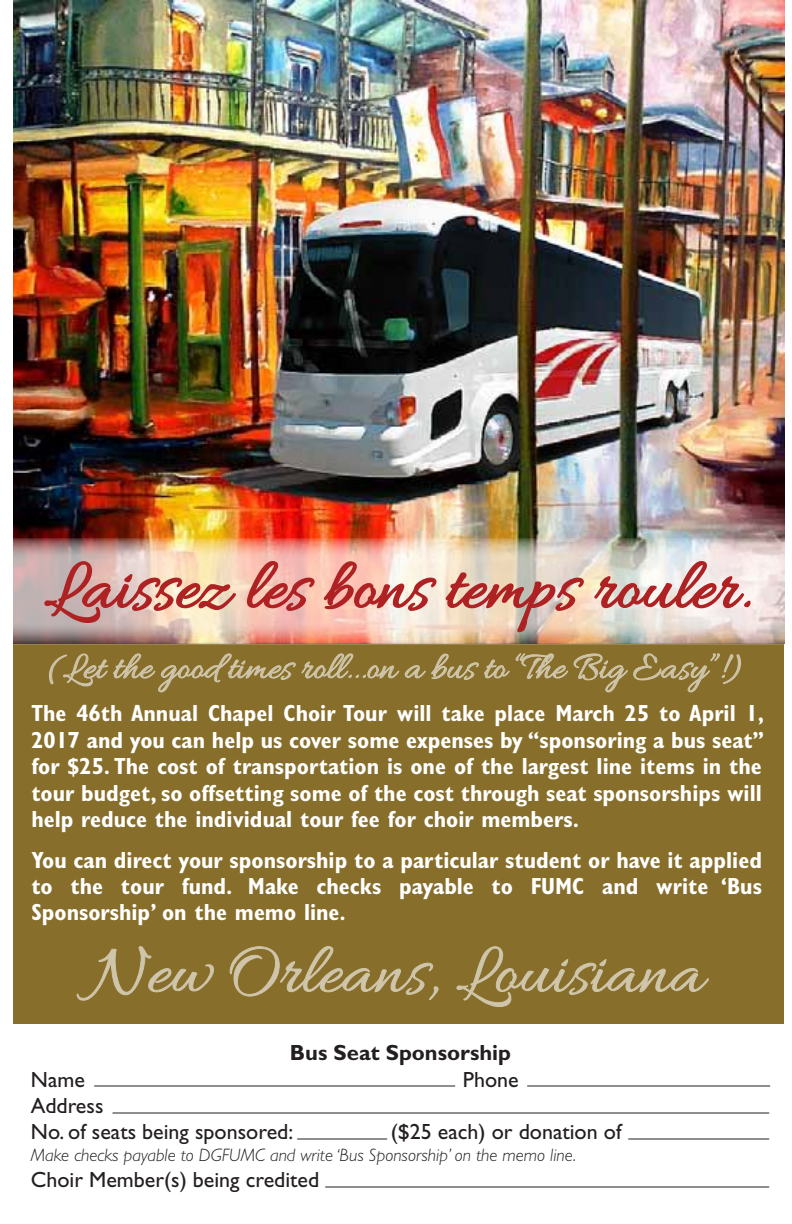
<style>
.page{position:relative;width:792px;height:1224px;background:#fff}
.page>*{position:absolute;margin:0;border:0;box-sizing:border-box;transform-origin:0 0}
.t1{font:73.2px "Allura";color:#ae2224}
.t2{font:73.2px "Allura";color:#cfc5aa}
.t3{font:39px "Allura";color:#cfc5aa}
.t4{font:700 condensed 23.4px/26.4px "Gill Sans Std";color:#fff;text-align:justify}
.t5{font:22px/26.4px "Gill Sans Std";color:#231f20}
.t6{font:700 22px "Gill Sans Std";color:#231f20}
.t7{font:italic 300 18px "Gill Sans Std";color:#231f20}
</style>
<div class="page">
<hr style="left:94px;top:1086px;width:361px;height:1px;background:#231f20">
<hr style="left:527px;top:1086px;width:243px;height:1px;background:#231f20">
<hr style="left:113px;top:1112px;width:656px;height:2px;background:#231f20">
<hr style="left:325px;top:1186px;width:444px;height:2px;background:#231f20">
<hr style="left:297px;top:1138px;width:90px;height:2px;background:#231f20">
<hr style="left:628px;top:1138px;width:141px;height:2px;background:#231f20">
<div style="left:13px;top:635px;width:771px;height:389px;background:#876e2b"></div>
<img style="left:13px;top:0;width:771px;height:539px">
<img style="left:13px;top:539px;width:772px;height:106px">
<svg style="left:43px;top:560px;width:194px;height:83px;background:#d2a99d"></svg>
<svg style="left:246px;top:560px;width:70px;height:52px;background:#e3968e"></svg>
<svg style="left:322px;top:560px;width:116px;height:65px;background:#ebb7ad"></svg>
<img style="left:444px;top:571px;width:141px;height:72px">
<svg style="left:593px;top:560px;width:159px;height:65px;background:#e1c3bf"></svg>
<svg style="left:456px;top:946px;width:253px;height:61px"></svg>
<svg style="left:49px;top:653px;width:350px;height:40px"></svg>
<svg style="left:405px;top:654px;width:105px;height:26px"></svg>
<svg style="left:516px;top:653px;width:52px;height:26px"></svg>
<svg style="left:574px;top:653px;width:167px;height:40px"></svg>
<svg style="left:229px;top:946px;width:210px;height:54px"></svg>
<svg style="left:76px;top:946px;width:138px;height:55px"></svg>
<h1 class="t1" style="left:45px;top:547px;width:708px">Laissez les bons temps rouler.</h1>
<h2 class="t3" style="left:48px;top:646px;width:698px">(Let the good times roll...on a bus to “The Big Easy”!)</h2>
<p class="t4" style="left:31px;top:700px;width:734px">The 46th Annual Chapel Choir Tour will take place March 25 to April 1, 2017 and you can help us cover some expenses by “sponsoring a bus seat” for $25. The cost of transportation is one of the largest line items in the tour budget, so offsetting some of the cost through seat sponsorships will help reduce the individual tour fee for choir members.</p>
<p class="t4" style="left:31px;top:846px;width:732px">You can direct your sponsorship to a particular student or have it applied to the tour fund. Make checks payable to FUMC and write ‘Bus Sponsorship’ on the memo line.</p>
<h1 class="t2" style="left:90px;top:931px;width:615px">New Orleans, Louisiana</h1>
<p class="t6" style="left:290px;top:1040px;width:223px">Bus Seat Sponsorship</p>
<p class="t5" style="left:31px;top:1066px;width:56px">Name</p>
<p class="t5" style="left:463px;top:1066px;width:57px">Phone</p>
<p class="t5" style="left:31px;top:1092px;width:264px">Address<br>No. of seats being sponsored:</p>
<p class="t5" style="left:391px;top:1119px;width:232px">($25 each) or donation of</p>
<p class="t7" style="left:31px;top:1145px;width:547px">Make checks payable to DGFUMC and write ‘Bus Sponsorship’ on the memo line.</p>
<p class="t5" style="left:31px;top:1167px;width:290px">Choir Member(s) being credited</p>
</div>
